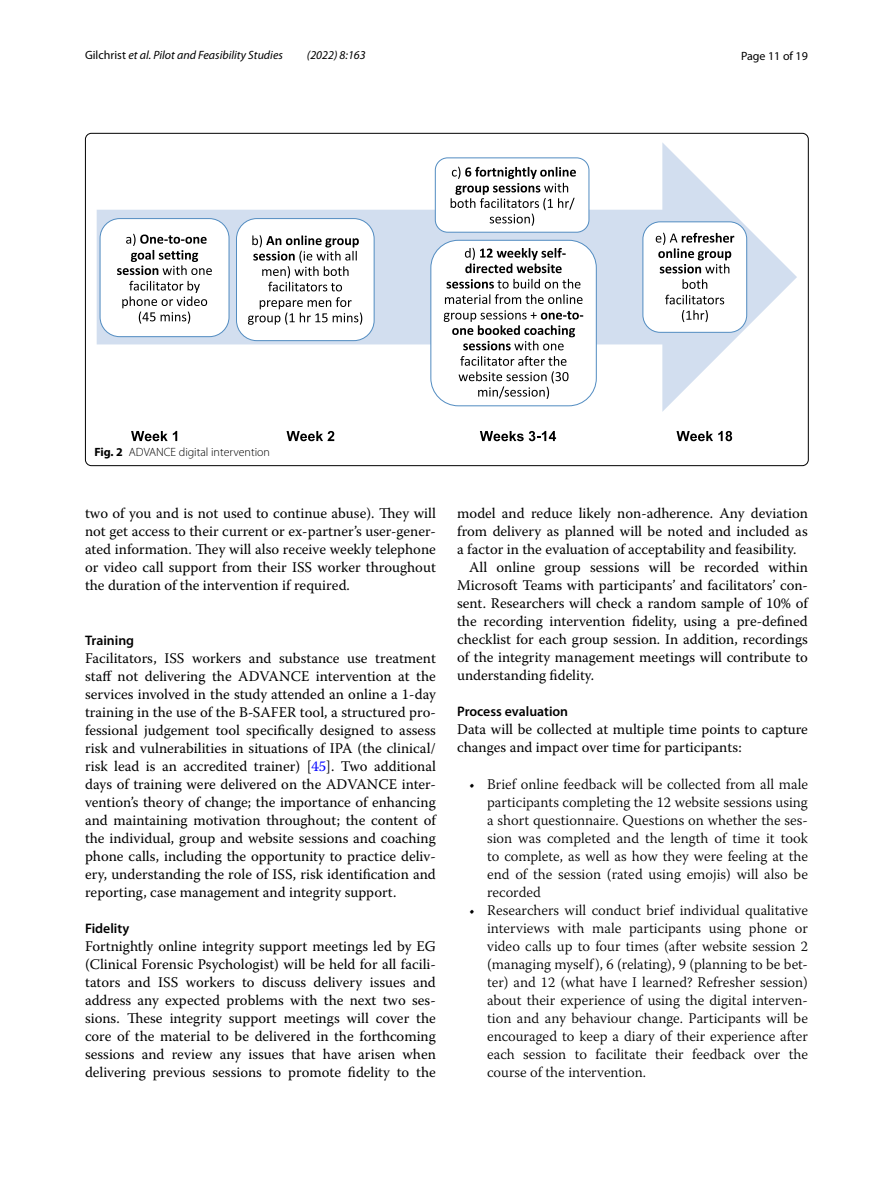
<style>
.page{position:relative;width:893px;height:1187px;background:#fff}
.page>*{position:absolute;margin:0;border:0;box-sizing:border-box;transform-origin:0 0}
.t1{font:14.7px/18px "Warnock Pro";color:#000;text-align:justify}
.t2{font:300 14.7px/18px "Warnock Pro";color:#000;text-align:justify}
.t3{font:600 13.8px "Myriad Pro";color:#000}
.t4{font:italic 12px "Myriad Pro";color:#000}
.t5{font:300 12px "Myriad Pro";color:#000}
.t6{font:12px "Myriad Pro";color:#000}
.s1{font-style:normal}
.s2{font-weight:700}
.s3{color:#00f}
</style>
<div class="page">
<svg style="left:131px;top:431px;width:46px;height:10px"></svg>
<svg style="left:287px;top:431px;width:47px;height:10px"></svg>
<svg style="left:480px;top:431px;width:76px;height:10px"></svg>
<svg style="left:676px;top:431px;width:56px;height:10px"></svg>
<svg style="left:97px;top:142px;width:700px;height:270px"></svg>
<div style="left:100px;top:218px;width:129px;height:118px;background:#fff;border-radius:20px"></div>
<div style="left:100px;top:218px;width:129px;height:119px;border:1px solid #528cc1;border-radius:20px"></div>
<svg style="left:117px;top:234px;width:95px;height:41px"></svg>
<svg style="left:122px;top:281px;width:85px;height:42px"></svg>
<div style="left:236px;top:218px;width:138px;height:122px;background:#fff;border-radius:20px"></div>
<div style="left:236px;top:218px;width:139px;height:123px;border:1px solid #528cc1;border-radius:20px"></div>
<svg style="left:252px;top:235px;width:107px;height:56px"></svg>
<svg style="left:248px;top:297px;width:114px;height:28px"></svg>
<div style="left:435px;top:158px;width:154px;height:74px;background:#fff;border-radius:12px"></div>
<div style="left:435px;top:157px;width:154px;height:76px;border:1px solid #528cc1;border-radius:12px"></div>
<svg style="left:451px;top:167px;width:125px;height:59px"></svg>
<div style="left:431px;top:240px;width:165px;height:166px;background:#fff;border-radius:28px"></div>
<div style="left:430px;top:240px;width:167px;height:166px;border:1px solid #528cc1;border-radius:28px"></div>
<svg style="left:465px;top:248px;width:101px;height:25px"></svg>
<svg style="left:447px;top:279px;width:133px;height:9px"></svg>
<svg style="left:445px;top:294px;width:138px;height:10px"></svg>
<svg style="left:444px;top:310px;width:139px;height:40px"></svg>
<svg style="left:459px;top:356px;width:109px;height:43px"></svg>
<div style="left:643px;top:222px;width:104px;height:110px;background:#fff;border-radius:17px"></div>
<div style="left:642px;top:221px;width:105px;height:112px;border:1px solid #528cc1;border-radius:17px"></div>
<svg style="left:656px;top:233px;width:78px;height:40px"></svg>
<svg style="left:665px;top:279px;width:59px;height:25px"></svg>
<svg style="left:682px;top:310px;width:26px;height:12px"></svg>
<p class="t4" style="left:85px;top:48px;width:199px"><span class="s1">Gilchrist</span> et al. Pilot and Feasibility Studies</p>
<p class="t4" style="left:307px;top:48px;width:60px">(2022) 8:163</p>
<p class="t6" style="left:741px;top:48px;width:68px">Page 11 of 19</p>
<p class="t5" style="left:94px;top:446px;width:177px"><span class="s2">Fig. 2</span> ADVANCE digital intervention</p>
<p class="t1" style="left:85px;top:504px;width:352px">two of you and is not used to continue abuse). They will not get access to their current or ex-partner’s user-gener&shy;ated information. They will also receive weekly telephone or video call support from their ISS worker throughout the duration of the intervention if required.</p>
<p class="t3" style="left:85px;top:631px;width:51px">Training</p>
<p class="t1" style="left:85px;top:648px;width:352px">Facilitators, ISS workers and substance use treatment staff not delivering the ADVANCE intervention at the services involved in the study attended an online a 1-day training in the use of the B-SAFER tool, a structured pro&shy;fessional judgement tool specifically designed to assess risk and vulnerabilities in situations of IPA (the clinical/ risk lead is an accredited trainer) [<span class="s3">45</span>]. Two additional days of training were delivered on the ADVANCE inter&shy;vention’s theory of change; the importance of enhancing and maintaining motivation throughout; the content of the individual, group and website sessions and coaching phone calls, including the opportunity to practice deliv&shy;ery, understanding the role of ISS, risk identification and reporting, case management and integrity support.</p>
<p class="t3" style="left:85px;top:919px;width:46px">Fidelity</p>
<p class="t1" style="left:85px;top:936px;width:352px">Fortnightly online integrity support meetings led by EG (Clinical Forensic Psychologist) will be held for all facili&shy;tators and ISS workers to discuss delivery issues and address any expected problems with the next two ses&shy;sions. These integrity support meetings will cover the core of the material to be delivered in the forthcoming sessions and review any issues that have arisen when delivering previous sessions to promote fidelity to the</p>
<p class="t1" style="left:457px;top:504px;width:352px">model and reduce likely non-adherence. Any deviation</p>
<p class="t1" style="left:457px;top:522px;width:352px">from delivery as planned will be noted and included as</p>
<p class="t1" style="left:457px;top:540px;width:341px">a factor in the evaluation of acceptability and feasibility.</p>
<p class="t1" style="left:469px;top:558px;width:340px">All online group sessions will be recorded within</p>
<p class="t1" style="left:457px;top:576px;width:352px">Microsoft Teams with participants’ and facilitators’ con-</p>
<p class="t1" style="left:457px;top:594px;width:352px">sent. Researchers will check a random sample of 10% of</p>
<p class="t1" style="left:457px;top:612px;width:352px">the recording intervention fidelity, using a pre-defined</p>
<p class="t1" style="left:457px;top:630px;width:352px">checklist for each group session. In addition, recordings</p>
<p class="t1" style="left:457px;top:648px;width:352px">of the integrity management meetings will contribute to</p>
<p class="t1" style="left:457px;top:666px;width:139px">understanding fidelity.</p>
<p class="t3" style="left:457px;top:702px;width:113px">Process evaluation</p>
<p class="t1" style="left:457px;top:720px;width:352px">Data will be collected at multiple time points to capture changes and impact over time for participants:</p>
<p class="t2" style="left:487px;top:774px;width:322px;text-indent:-18px">• Brief online feedback will be collected from all male participants completing the 12 website sessions using a short questionnaire. Questions on whether the ses&shy;sion was completed and the length of time it took to complete, as well as how they were feeling at the end of the session (rated using emojis) will also be recorded</p>
<p class="t2" style="left:487px;top:900px;width:322px;text-indent:-18px">• Researchers will conduct brief individual qualitative interviews with male participants using phone or video calls up to four times (after website session 2 (managing myself), 6 (relating), 9 (planning to be bet&shy;ter) and 12 (what have I learned? Refresher session) about their experience of using the digital interven&shy;tion and any behaviour change. Participants will be encouraged to keep a diary of their experience after each session to facilitate their feedback over the course of the intervention.</p>
</div>
